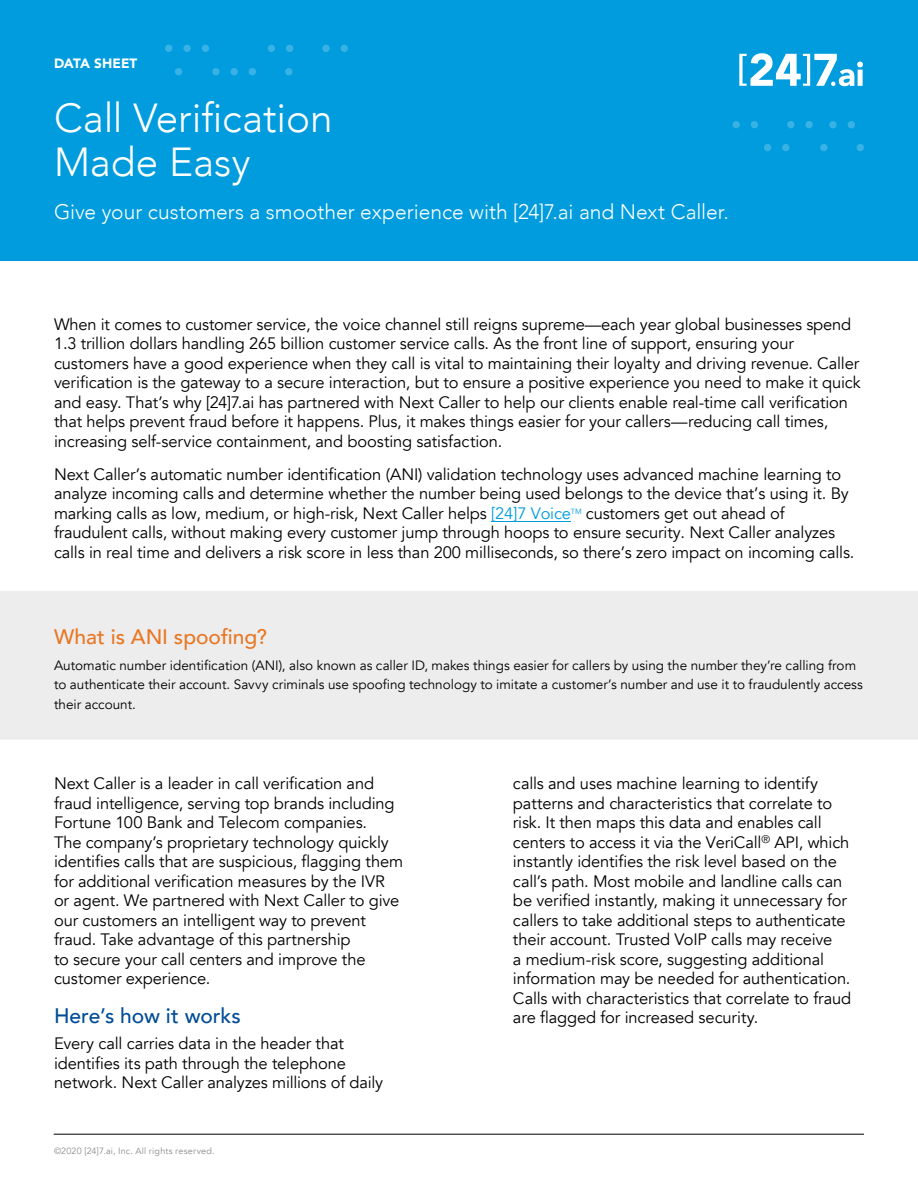
<style>
.page{position:relative;width:918px;height:1188px;background:#fff}
.page>*{position:absolute;margin:0;border:0;box-sizing:border-box;transform-origin:0 0}
.t1{font:300 40.5px/43.5px "Avenir";color:#fff}
.t2{font:300 21px "Avenir";color:#fff}
.t3{font:500 21px "Avenir";color:#e87722}
.t4{font:500 21px "Avenir";color:#004c97}
.t5{font:16.5px/19.5px "Avenir";letter-spacing:-.01em;color:#000}
.t6{font:13.5px/19.5px "Avenir";color:#000}
.t7{font:900 13.5px "Avenir";letter-spacing:.005em;color:#fff}
.t8{font:9px "Avenir";letter-spacing:.025em;color:#8a8b8d}
.s1{color:#009cde}
</style>
<div class="page">
<hr style="left:54px;top:1134px;width:810px;height:1px;background:#000">
<div style="left:0;top:0;width:918px;height:260px;background:#009cde"></div>
<div style="left:183px;top:45px;width:8px;height:7px;background:#38b1e5;border-radius:50%"></div>
<div style="left:230px;top:68px;width:8px;height:7px;background:#38b1e5;border-radius:50%"></div>
<div style="left:285px;top:68px;width:8px;height:7px;background:#38b1e5;border-radius:50%"></div>
<div style="left:165px;top:45px;width:7px;height:7px;background:#38b1e5;border-radius:50%"></div>
<div style="left:212px;top:68px;width:8px;height:7px;background:#38b1e5;border-radius:50%"></div>
<div style="left:202px;top:45px;width:7px;height:7px;background:#38b1e5;border-radius:50%"></div>
<div style="left:249px;top:68px;width:7px;height:7px;background:#38b1e5;border-radius:50%"></div>
<div style="left:175px;top:68px;width:7px;height:7px;background:#38b1e5;border-radius:50%"></div>
<div style="left:322px;top:45px;width:8px;height:7px;background:#38b1e5;border-radius:50%"></div>
<div style="left:268px;top:45px;width:7px;height:7px;background:#38b1e5;border-radius:50%"></div>
<div style="left:341px;top:45px;width:7px;height:7px;background:#38b1e5;border-radius:50%"></div>
<div style="left:286px;top:45px;width:7px;height:7px;background:#38b1e5;border-radius:50%"></div>
<div style="left:751px;top:121px;width:7px;height:7px;background:#38b1e5;border-radius:50%"></div>
<div style="left:805px;top:121px;width:8px;height:7px;background:#38b1e5;border-radius:50%"></div>
<div style="left:782px;top:144px;width:8px;height:7px;background:#38b1e5;border-radius:50%"></div>
<div style="left:733px;top:121px;width:7px;height:7px;background:#38b1e5;border-radius:50%"></div>
<div style="left:787px;top:121px;width:8px;height:7px;background:#38b1e5;border-radius:50%"></div>
<div style="left:764px;top:144px;width:7px;height:7px;background:#38b1e5;border-radius:50%"></div>
<div style="left:848px;top:121px;width:7px;height:7px;background:#38b1e5;border-radius:50%"></div>
<div style="left:857px;top:144px;width:7px;height:7px;background:#38b1e5;border-radius:50%"></div>
<div style="left:820px;top:144px;width:8px;height:7px;background:#38b1e5;border-radius:50%"></div>
<div style="left:829px;top:121px;width:8px;height:7px;background:#38b1e5;border-radius:50%"></div>
<svg style="left:739px;top:53px;width:124px;height:33px"></svg>
<hr style="left:491px;top:521px;width:80px;height:1px;background:#009cde">
<div style="left:0;top:591px;width:918px;height:149px;background:#ededee"></div>
<p class="t7" style="left:54px;top:52px;width:85px">DATA SHEET</p>
<h1 class="t1" style="left:54px;top:96px;width:280px">Call Verification<br>Made Easy</h1>
<p class="t2" style="left:54px;top:200px;width:676px">Give your customers a smoother experience with [24]7.ai and Next Caller.</p>
<p class="t5" style="left:54px;top:315px;width:808px">When it comes to customer service, the voice channel still reigns supreme—each year global businesses spend 1.3 trillion dollars handling 265 billion customer service calls. As the front line of support, ensuring your customers have a good experience when they call is vital to maintaining their loyalty and driving revenue. Caller verification is the gateway to a secure interaction, but to ensure a positive experience you need to make it quick and easy. That’s why [24]7.ai has partnered with Next Caller to help our clients enable real-time call verification that helps prevent fraud before it happens. Plus, it makes things easier for your callers—reducing call times, increasing self-service containment, and boosting satisfaction.</p>
<p class="t5" style="left:54px;top:465px;width:802px">Next Caller’s automatic number identification (ANI) validation technology uses advanced machine learning to analyze incoming calls and determine whether the number being used belongs to the device that’s using it. By marking calls as low, medium, or high-risk, Next Caller helps <span class="s1">[24]7 Voice</span><sup>TM</sup> customers get out ahead of fraudulent calls, without making every customer jump through hoops to ensure security. Next Caller analyzes calls in real time and delivers a risk score in less than 200 milliseconds, so there’s zero impact on incoming calls.</p>
<p class="t3" style="left:54px;top:618px;width:214px">What is ANI spoofing?</p>
<p class="t6" style="left:54px;top:656px;width:811px">Automatic number identification (ANI), also known as caller ID, makes things easier for callers by using the number they’re calling from to authenticate their account. Savvy criminals use spoofing technology to imitate a customer’s number and use it to fraudulently access their account.</p>
<p class="t5" style="left:54px;top:774px;width:351px">Next Caller is a leader in call verification and fraud intelligence, serving top brands including Fortune 100 Bank and Telecom companies.<br>The company’s proprietary technology quickly identifies calls that are suspicious, flagging them for additional verification measures by the IVR or agent. We partnered with Next Caller to give our customers an intelligent way to prevent fraud. Take advantage of this partnership<br>to secure your call centers and improve the customer experience.</p>
<p class="t4" style="left:54px;top:998px;width:188px">Here’s how it works</p>
<p class="t5" style="left:54px;top:1034px;width:331px">Every call carries data in the header that identifies its path through the telephone network. Next Caller analyzes millions of daily</p>
<p class="t8" style="left:54px;top:1146px;width:162px">©2020 [24]7.ai, Inc. All rights reserved.</p>
<p class="t5" style="left:513px;top:774px;width:340px">calls and uses machine learning to identify patterns and characteristics that correlate to risk. It then maps this data and enables call centers to access it via the VeriCall<sup>®</sup> API, which instantly identifies the risk level based on the call’s path. Most mobile and landline calls can be verified instantly, making it unnecessary for callers to take additional steps to authenticate their account. Trusted VoIP calls may receive<br>a medium-risk score, suggesting additional information may be needed for authentication.<br>Calls with characteristics that correlate to fraud are flagged for increased security.</p>
</div>
